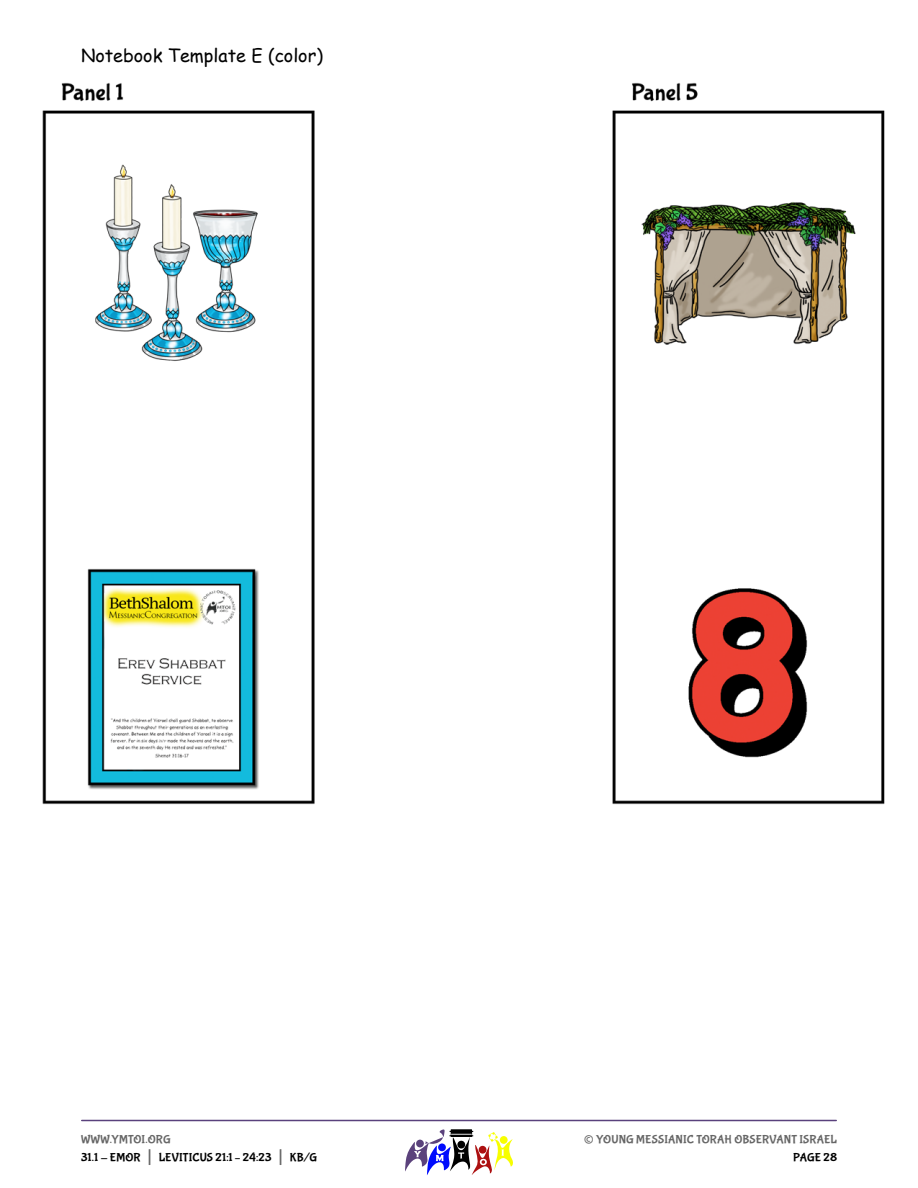
<style>
.page{position:relative;width:918px;height:1188px;background:#fff}
.page>*{position:absolute;margin:0;border:0;box-sizing:border-box;transform-origin:0 0}
.t1{font:27px "Bubblegum Sans";color:#666}
.Body_Text_-_Craft{font:18px "Comic Sans MS";color:#000}
.t2{font:12px/18px "Bubblegum Sans";letter-spacing:.015em;color:#000}
.t3{font:12px "Bubblegum Sans";letter-spacing:.01em;color:#666}
.s1{color:#666}
.s2{font-size:21px;color:#666}
</style>
<div class="page">
<img style="left:42px;top:82px;width:843px;height:1093px">
<p class="Body_Text_-_Craft" style="left:81px;top:42px;width:244px">Notebook Template E (color)</p>
<p class="t2" style="left:81px;top:1131px;width:238px"><span class="s1">WWW.YMTOI.ORG<br></span>31.1 - EMOR <span class="s2">|</span> LEVITICUS 21:1 – 24:23 <span class="s2">|</span> KB/G</p>
<h1 class="t1" style="left:584px;top:1124px;width:12px">©</h1>
<p class="t3" style="left:596px;top:1133px;width:242px">YOUNG MESSIANIC TORAH OBSERVANT ISRAEL</p>
<p class="t2" style="left:793px;top:1149px;width:45px">PAGE 28</p>
</div>
